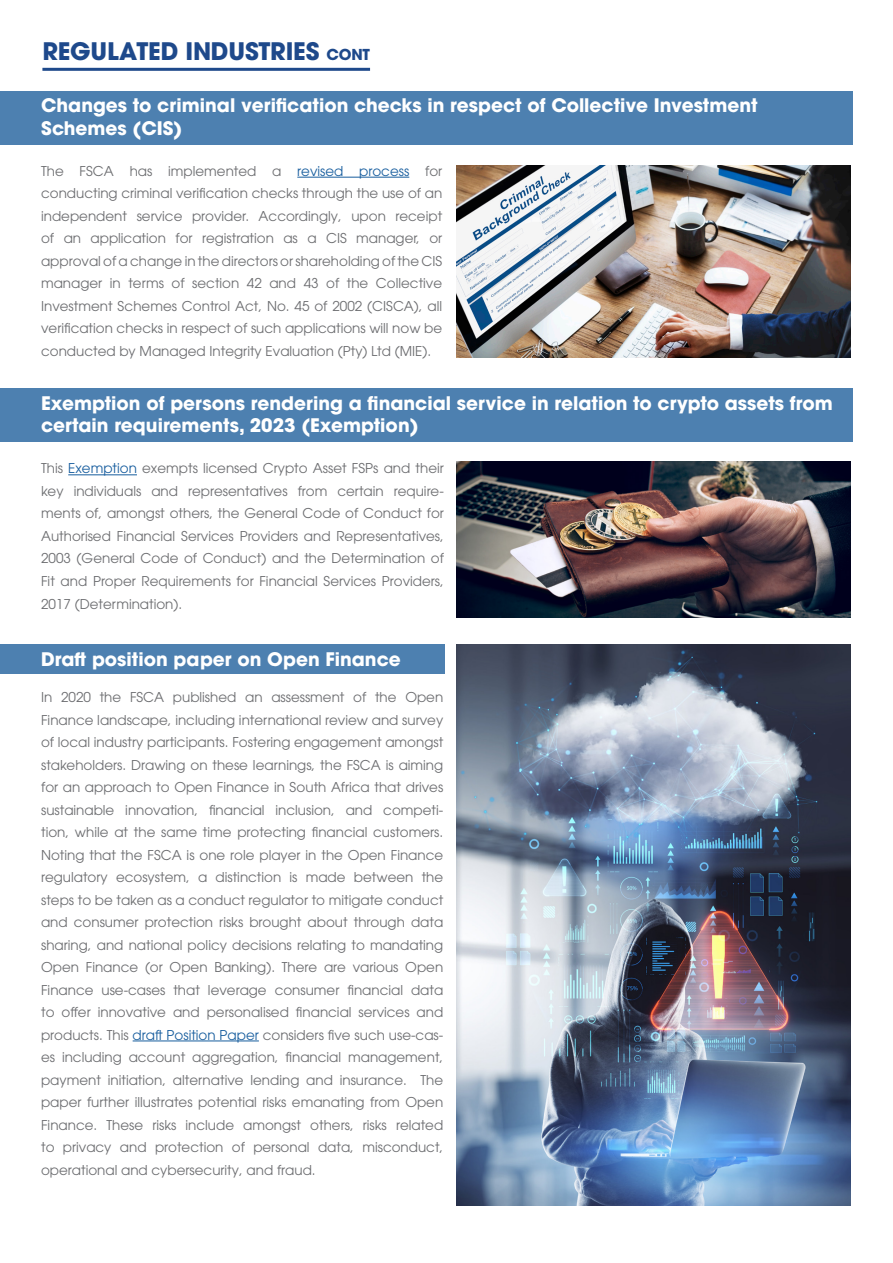
<style>
.page{position:relative;width:893px;height:1263px;background:#fff}
.page>*{position:absolute;margin:0;border:0;box-sizing:border-box;transform-origin:0 0}
.Body_Copy_-_Grey{font:700 24px "ITC Avant Garde Pro";letter-spacing:-.01em;color:#1e498b}
.t1{font:700 18.6px/22.2px "ITC Avant Garde Pro";color:#fff}
.t2{font:13.5px/22.5px "ITC Avant Garde Pro";color:#6c6d70;text-align:justify}
.s1{font-size:15px}
.s2{color:#175d9e}
</style>
<div class="page">
<hr style="left:42px;top:68px;width:328px;height:3px;background:#1e498b">
<img style="left:456px;top:461px;width:394px;height:156px">
<hr style="left:297px;top:177px;width:112px;height:1px;background:#175d9e">
<div style="left:0;top:91px;width:852px;height:54px;background:#4d80b0"></div>
<hr style="left:68px;top:474px;width:69px;height:1px;background:#175d9e">
<div style="left:0;top:389px;width:852px;height:53px;background:#4d80b0"></div>
<div style="left:0;top:645px;width:445px;height:29px;background:#4d80b0"></div>
<hr style="left:133px;top:1040px;width:126px;height:1px;background:#175d9e">
<img style="left:456px;top:645px;width:394px;height:560px">
<img style="left:456px;top:166px;width:394px;height:191px">
<p class="Body_Copy_-_Grey" style="left:42px;top:35px;width:329px">REGULATED INDUSTRIES <span class="s1">CONT</span></p>
<p class="t1" style="left:41px;top:94px;width:718px">Changes to criminal verification checks in respect of Collective Investment<br>Schemes (CIS)</p>
<p class="t2" style="left:41px;top:159px;width:403px">The FSCA has implemented a <span class="s2">revised process</span> for conducting criminal verification checks through the use of an independent service provider. Accordingly, upon receipt of an application for registration as a CIS manager, or approval of a change in the directors or shareholding of the CIS manager in terms of section 42 and 43 of the Collective Investment Schemes Control Act, No. 45 of 2002 (CISCA), all verification checks in respect of such applications will now be conducted by Managed Integrity Evaluation (Pty) Ltd (MIE).</p>
<p class="t1" style="left:41px;top:392px;width:793px">Exemption of persons rendering a financial service in relation to crypto assets from certain requirements, 2023 (Exemption)</p>
<p class="t2" style="left:41px;top:457px;width:404px">This <span class="s2">Exemption</span> exempts licensed Crypto Asset FSPs and their key individuals and representatives from certain require&shy;ments of, amongst others, the General Code of Conduct for Authorised Financial Services Providers and Representatives, 2003 (General Code of Conduct) and the Determination of Fit and Proper Requirements for Financial Services Providers, 2017 (Determination).</p>
<p class="t1" style="left:41px;top:648px;width:361px">Draft position paper on Open Finance</p>
<p class="t2" style="left:41px;top:686px;width:404px">In 2020 the FSCA published an assessment of the Open Finance landscape, including international review and survey of local industry participants. Fostering engagement amongst stakeholders. Drawing on these learnings, the FSCA is aiming for an approach to Open Finance in South Africa that drives sustainable innovation, financial inclusion, and competi&shy;tion, while at the same time protecting financial customers.<br>Noting that the FSCA is one role player in the Open Finance regulatory ecosystem, a distinction is made between the steps to be taken as a conduct regulator to mitigate conduct and consumer protection risks brought about through data sharing, and national policy decisions relating to mandating Open Finance (or Open Banking). There are various Open Finance use-cases that leverage consumer financial data to offer innovative and personalised financial services and products. This <span class="s2">draft Position Paper</span> considers five such use-cas&shy;es including account aggregation, financial management, payment initiation, alternative lending and insurance. The paper further illustrates potential risks emanating from Open Finance. These risks include amongst others, risks related to privacy and protection of personal data, misconduct, operational and cybersecurity, and fraud.</p>
</div>
